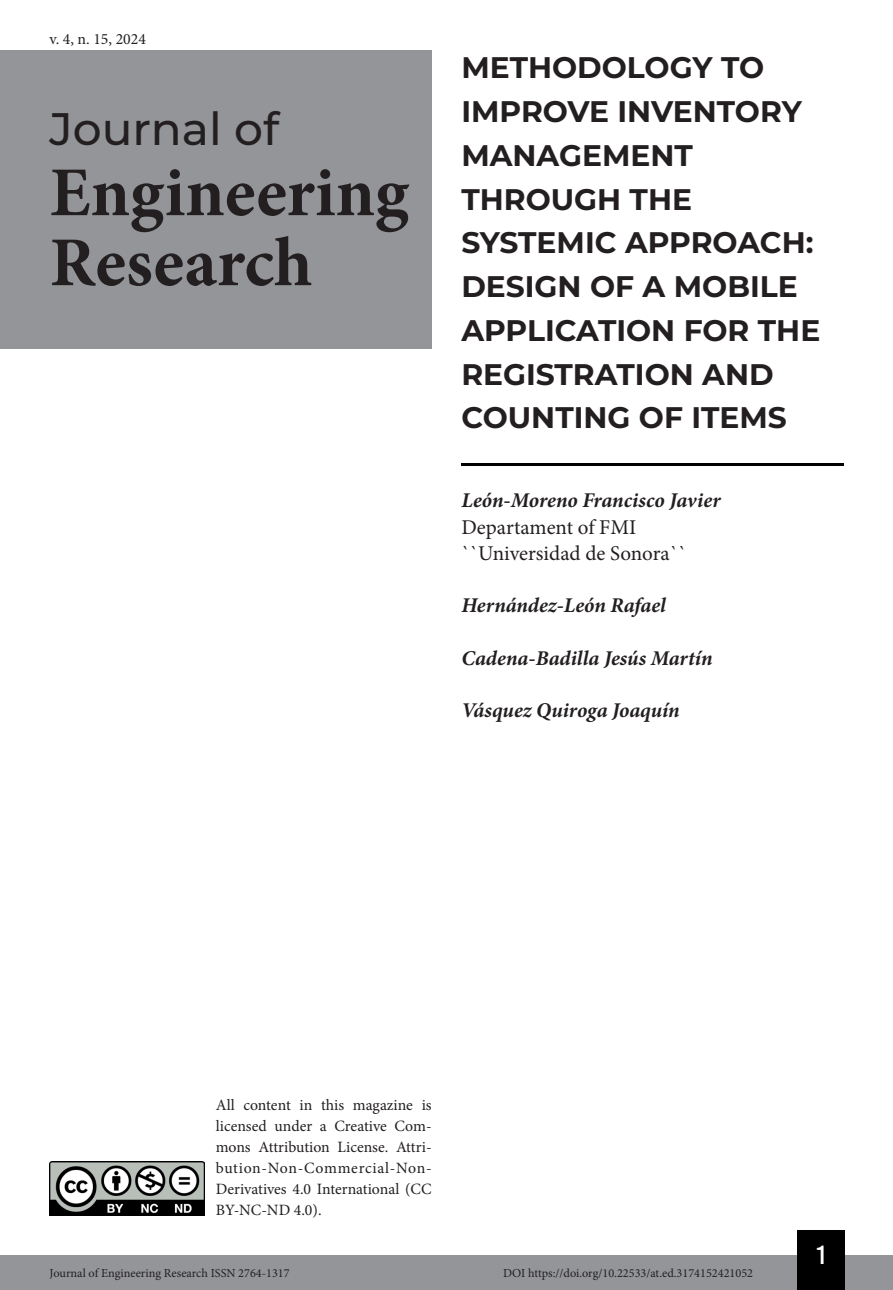
<style>
.page{position:relative;width:893px;height:1290px;background:#fff}
.page>*{position:absolute;margin:0;border:0;box-sizing:border-box;transform-origin:0 0}
.t1{font:700 70px/70px "Minion Pro";color:#231f20}
.t2{font:500 45.5px "Montserrat";color:#231f20}
.Título_Artigo{font:700 29.75px/43.8px "Montserrat";color:#231f20}
.t3{font:26.25px "Bebas Kai";color:#fff}
.NOME_AUTOR{font:italic 700 21px "Minion Pro";letter-spacing:-.005em;color:#231f20}
.Infos_autor{font:21px "Minion Pro";color:#231f20}
.t4{font:15.75px/21px "Minion Pro";color:#231f20;text-align:justify}
.t5{font:12.25px "Minion Pro";color:#231f20}
</style>
<div class="page">
<div style="left:0;top:1255px;width:893px;height:35px;background:#939598"></div>
<div style="left:797px;top:1230px;width:48px;height:60px;background:#000"></div>
<img style="left:50px;top:1161px;width:154px;height:54px">
<div style="left:0;top:50px;width:432px;height:298px;background:#939598"></div>
<hr style="left:461px;top:463px;width:382px;height:3px;background:#000">
<p class="t4" style="left:50px;top:28px;width:98px">v. 4, n. 15, 2024</p>
<h2 class="t2" style="left:50px;top:97px;width:231px">Journal of</h2>
<h1 class="t1" style="left:50px;top:157px;width:361px">Engineering<br>Research</h1>
<p class="Título_Artigo" style="left:461px;top:44px;width:360px">METHODOLOGY TO<br>IMPROVE INVENTORY<br>MANAGEMENT<br>THROUGH THE<br>SYSTEMIC APPROACH:<br>DESIGN OF A MOBILE<br>APPLICATION FOR THE<br>REGISTRATION AND<br>COUNTING OF ITEMS</p>
<p class="NOME_AUTOR" style="left:461px;top:485px;width:261px">León-Moreno Francisco Javier</p>
<p class="Infos_autor" style="left:461px;top:513px;width:176px">Departament of FMI</p>
<p class="Infos_autor" style="left:461px;top:539px;width:227px">``Universidad de Sonora``</p>
<p class="NOME_AUTOR" style="left:461px;top:590px;width:206px">Hernández-León Rafael</p>
<p class="NOME_AUTOR" style="left:461px;top:643px;width:253px">Cadena-Badilla Jesús Martín</p>
<p class="NOME_AUTOR" style="left:461px;top:695px;width:220px">Vásquez Quiroga Joaquín</p>
<p class="t4" style="left:216px;top:1095px;width:217px">All content in this magazine is licensed under a Creative Com&shy;mons Attribution License. Attri&shy;bution-Non-Commercial-Non-Derivatives 4.0 International (CC BY-NC-ND 4.0).</p>
<h3 class="t3" style="left:817px;top:1241px;width:10px">1</h3>
<p class="t5" style="left:50px;top:1265px;width:242px">Journal of Engineering Research ISSN 2764-1317</p>
<p class="t5" style="left:503px;top:1265px;width:252px">DOI https://doi.org/10.22533/at.ed.3174152421052</p>
</div>
